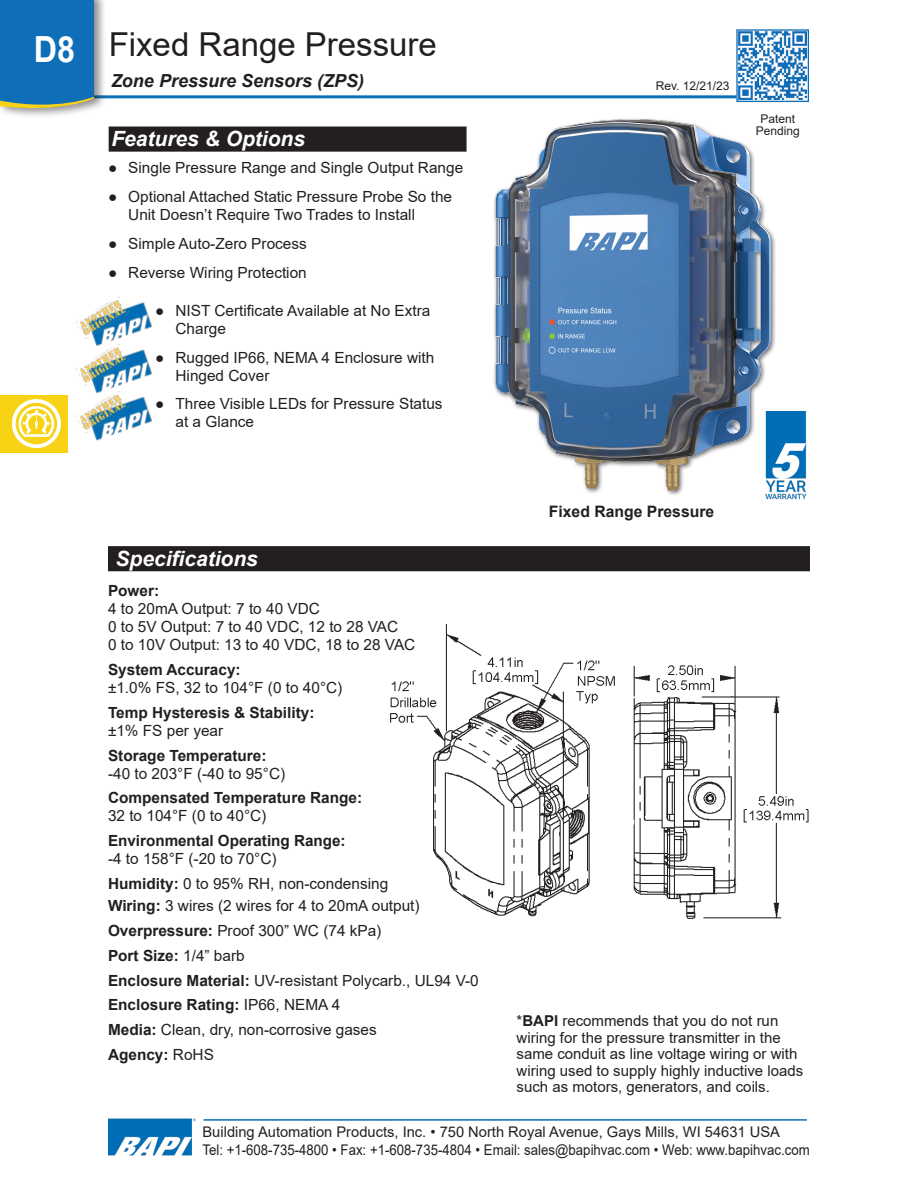
<style>
.page{position:relative;width:918px;height:1188px;background:#fff}
.page>*{position:absolute;margin:0;border:0;box-sizing:border-box;transform-origin:0 0}
.t1{font:700 36px "Arial";color:#fff;scale:.9 1}
.Sub_Section_Title{font:33px "Arial";color:#231f20}
.Subhead{font:italic 700 21px "Arial";color:#fff}
.t2{font:italic 700 18px "Arial";color:#231f20}
.Pict_Title{font:700 15.75px "Arial";color:#231f20}
.Body_text{font:15.3px/18px "Arial";color:#231f20}
.t3{font:700 15.3px/18px "Arial";color:#231f20}
.t4{font:15px/16.5px "Arial";color:#231f20}
.t5{font:14.7px/18px "Arial";color:#231f20}
.Pict_Title-2{font:12px "Arial";color:#231f20}
.Body_text-2{font:12px "Arial";color:#231f20}
.s1{font-weight:700}
.s2{font-weight:400}
</style>
<div class="page">
<hr style="left:14px;top:95px;width:722px;height:3px;background:#0e6eb8">
<div style="left:0;top:0;width:107px;height:119px;background:#231f20;opacity:.5"></div>
<svg style="left:0;top:0;width:94px;height:113px;background:#2076b4"></svg>
<img style="left:739px;top:32px;width:68px;height:68px">
<div style="left:736px;top:29px;width:73px;height:73px;border:1px solid #0e6eb8"></div>
<hr style="left:204px;top:1119px;width:603px;height:2px;background:#0e6eb8">
<img style="left:108px;top:1118px;width:87px;height:38px">
<div style="left:0;top:395px;width:68px;height:57px;background:#f8d215"></div>
<img style="left:13px;top:399px;width:48px;height:48px">
<img style="left:766px;top:411px;width:41px;height:89px">
<div style="left:109px;top:127px;width:357px;height:24px;background:#231f20"></div>
<div style="left:109px;top:127px;width:358px;height:25px;border:2px solid #231f20"></div>
<div style="left:109px;top:547px;width:700px;height:24px;background:#231f20"></div>
<div style="left:108px;top:546px;width:702px;height:25px;border:2px solid #231f20"></div>
<img style="left:390px;top:624px;width:419px;height:295px">
<img style="left:493px;top:101px;width:301px;height:396px">
<img style="left:76px;top:296px;width:77px;height:36px">
<img style="left:76px;top:332px;width:77px;height:47px">
<img style="left:76px;top:379px;width:77px;height:62px">
<h1 class="t1" style="left:34px;top:24px;width:48px">D8</h1>
<p class="Sub_Section_Title" style="left:109px;top:22px;width:330px">Fixed Range Pressure</p>
<p class="t2" style="left:111px;top:69px;width:255px">Zone Pressure Sensors (ZPS)</p>
<p class="Subhead" style="left:111px;top:124px;width:195px">Features &amp; Options</p>
<p class="Body_text" style="left:108px;top:159px;width:357px">● Single Pressure Range and Single Output Range</p>
<p class="Body_text" style="left:128px;top:188px;width:325px;text-indent:-20px">● Optional Attached Static Pressure Probe So the<br>Unit Doesn’t Require Two Trades to Install</p>
<p class="Body_text" style="left:108px;top:234px;width:200px">● Simple Auto-Zero Process</p>
<p class="Body_text" style="left:108px;top:263px;width:200px">● Reverse Wiring Protection</p>
<p class="Body_text" style="left:176px;top:301px;width:256px;text-indent:-20px">● NIST Certificate Available at No Extra<br>Charge</p>
<p class="Body_text" style="left:176px;top:348px;width:260px;text-indent:-20px">● Rugged IP66, NEMA 4 Enclosure with<br>Hinged Cover</p>
<p class="Body_text" style="left:176px;top:395px;width:269px;text-indent:-20px">● Three Visible LEDs for Pressure Status at a Glance</p>
<p class="Subhead" style="left:116px;top:544px;width:144px">Specifications</p>
<p class="t3" style="left:108px;top:582px;width:53px">Power:</p>
<p class="Body_text" style="left:108px;top:600px;width:213px">4 to 20mA Output: 7 to 40 VDC</p>
<p class="Body_text" style="left:108px;top:618px;width:292px">0 to 5V Output: 7 to 40 VDC, 12 to 28 VAC</p>
<p class="Body_text" style="left:108px;top:636px;width:309px">0 to 10V Output: 13 to 40 VDC, 18 to 28 VAC</p>
<p class="Body_text" style="left:108px;top:661px;width:236px"><span class="s1">System Accuracy:<br></span>±1.0% FS, 32 to 104°F (0 to 40°C)</p>
<p class="t3" style="left:108px;top:704px;width:208px">Temp Hysteresis &amp; Stability: <span class="s2">±1% FS per year</span></p>
<p class="Body_text" style="left:108px;top:746px;width:179px"><span class="s1">Storage Temperature: </span>-40 to 203°F (-40 to 95°C)</p>
<p class="t3" style="left:108px;top:789px;width:256px">Compensated Temperature Range:<br><span class="s2">32 to 104°F (0 to 40°C)</span></p>
<p class="t3" style="left:108px;top:832px;width:239px">Environmental Operating Range: <span class="s2">-4 to 158°F (-20 to 70°C)</span></p>
<p class="Body_text" style="left:108px;top:875px;width:282px"><span class="s1">Humidity:</span> 0 to 95% RH, non-condensing</p>
<p class="Body_text" style="left:108px;top:897px;width:313px"><span class="s1">Wiring:</span> 3 wires (2 wires for 4 to 20mA output)</p>
<p class="Body_text" style="left:108px;top:922px;width:275px"><span class="s1">Overpressure:</span> Proof 300” WC (74 kPa)</p>
<p class="t3" style="left:108px;top:947px;width:138px">Port Size: <span class="s2">1/4” barb</span></p>
<p class="Body_text" style="left:108px;top:971px;width:372px"><span class="s1">Enclosure Material:</span> UV-resistant Polycarb., UL94 V-0</p>
<p class="t3" style="left:108px;top:996px;width:234px">Enclosure Rating: <span class="s2">IP66, NEMA 4</span></p>
<p class="Body_text" style="left:108px;top:1021px;width:270px"><span class="s1">Media:</span> Clean, dry, non-corrosive gases</p>
<p class="t3" style="left:108px;top:1046px;width:107px">Agency: <span class="s2">RoHS</span></p>
<p class="Body_text-2" style="left:656px;top:78px;width:75px">Rev. 12/21/23</p>
<p class="Pict_Title-2" style="left:760px;top:111px;width:36px">Patent</p>
<p class="Pict_Title-2" style="left:756px;top:123px;width:46px">Pending</p>
<p class="Pict_Title" style="left:549px;top:501px;width:167px">Fixed Range Pressure</p>
<p class="t4" style="left:517px;top:1013px;width:288px">*<span class="s1">BAPI</span> recommends that you do not run wiring for the pressure transmitter in the same conduit as line voltage wiring or with wiring used to supply highly inductive loads such as motors, generators, and coils.</p>
<p class="t5" style="left:202px;top:1123px;width:609px">Building Automation Products, Inc. • 750 North Royal Avenue, Gays Mills, WI 54631 USA<br>Tel: +1-608-735-4800 • Fax: +1-608-735-4804 • Email: sales@bapihvac.com • Web: www.bapihvac.com</p>
</div>
